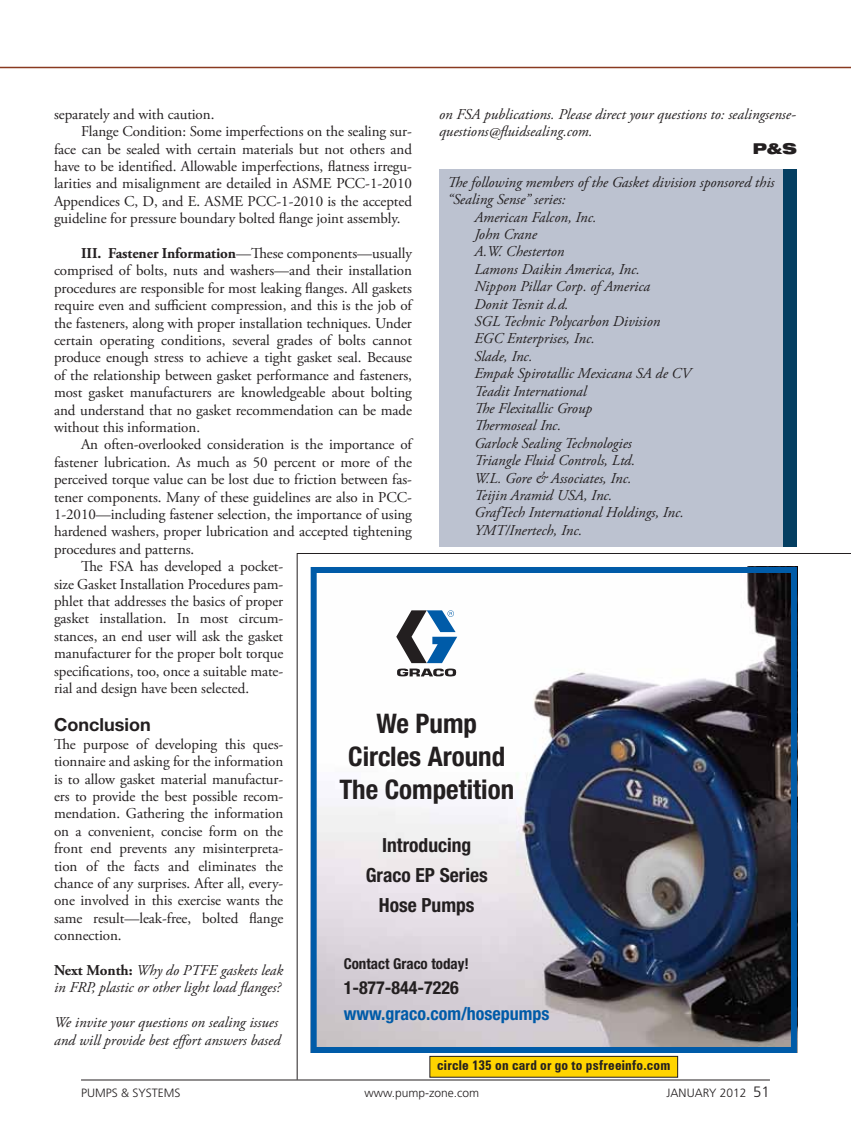
<style>
.page{position:relative;width:851px;height:1134px;background:#fff}
.page>*{position:absolute;margin:0;border:0;box-sizing:border-box;transform-origin:0 0}
.t1{font:700 condensed 27px/33px "Helvetica Neue LT Std";color:#231f20;text-align:center}
.t2{font:700 condensed 19.5px/30px "Helvetica Neue LT Std";color:#231f20;text-align:center}
.t3{font:700 condensed 18px "Helvetica Neue LT Std";color:#005ba8}
.t4{font:700 condensed 18px "Helvetica Neue LT Std";color:#231f20}
.t5{font:700 18px "Helvetica Neue LT Std";color:#231f20}
.t6{font:15px/17.4px "Adobe Garamond Pro";letter-spacing:-.005em;color:#231f20;text-align:justify}
.t7{font:italic 15px/17.4px "Adobe Garamond Pro";color:#231f20}
.t8{font:700 condensed 15px "Helvetica Neue LT Std";color:#231f20}
.t9{font:900 expanded 15px "Helvetica Neue LT Std";color:#231f20}
.t10{font:700 condensed 13.5px "Zurich BT";letter-spacing:.015em;color:#231f20}
.t11{font:300 12px "Frutiger LT Std";color:#231f20}
.s1{font-weight:700}
.s2{font-weight:700;font-style:normal}
.s3{font-size:15px}
</style>
<div class="page">
<hr style="left:0;top:68px;width:1px;height:182px;background:#043e61">
<hr style="left:81px;top:1080px;width:689px;height:1px;background:#231f20">
<hr style="left:0;top:67px;width:850px;height:1px;background:#893a20">
<div style="left:439px;top:169px;width:357px;height:378px;background:#bcc2d0"></div>
<div style="left:783px;top:169px;width:13px;height:378px;background:#043e61"></div>
<svg style="left:296px;top:553px;width:554px;height:527px"></svg>
<div style="left:430px;top:1056px;width:247px;height:21px;background:#ffd400"></div>
<div style="left:429px;top:1056px;width:249px;height:22px;border:1px solid #231f20"></div>
<img style="left:317px;top:567px;width:480px;height:486px">
<div style="left:310px;top:567px;width:486px;height:486px;border:6px solid #005ba8"></div>
<svg style="left:396px;top:610px;width:61px;height:66px"></svg>
<p class="t7" style="left:439px;top:106px;width:358px">on FSA publications. Please direct your questions to: sealingsense&shy;questions@fluidsealing.com.</p>
<p class="t9" style="left:752px;top:139px;width:46px">P&amp;S</p>
<p class="t7" style="left:447px;top:174px;width:328px">The following members of the Gasket division sponsored this</p>
<p class="t7" style="left:447px;top:191px;width:120px">“Sealing Sense” series:</p>
<p class="t7" style="left:474px;top:209px;width:124px">American Falcon, Inc.</p>
<p class="t7" style="left:474px;top:226px;width:64px">John Crane</p>
<p class="t7" style="left:474px;top:243px;width:92px">A.W. Chesterton</p>
<p class="t7" style="left:474px;top:261px;width:167px">Lamons Daikin America, Inc.</p>
<p class="t7" style="left:474px;top:278px;width:177px">Nippon Pillar Corp. of America</p>
<p class="t7" style="left:474px;top:296px;width:96px">Donit Tesnit d.d.</p>
<p class="t7" style="left:474px;top:313px;width:187px">SGL Technic Polycarbon Division</p>
<p class="t7" style="left:474px;top:330px;width:122px">EGC Enterprises, Inc.</p>
<p class="t7" style="left:474px;top:348px;width:60px">Slade, Inc.</p>
<p class="t7" style="left:474px;top:365px;width:218px">Empak Spirotallic Mexicana SA de CV</p>
<p class="t7" style="left:474px;top:383px;width:114px">Teadit International</p>
<p class="t7" style="left:474px;top:400px;width:119px">The Flexitallic Group</p>
<p class="t7" style="left:474px;top:417px;width:88px">Thermoseal Inc.</p>
<p class="t7" style="left:474px;top:435px;width:159px">Garlock Sealing Technologies</p>
<p class="t7" style="left:474px;top:452px;width:162px">Triangle Fluid Controls, Ltd.</p>
<p class="t7" style="left:474px;top:470px;width:159px">W.L. Gore &amp; Associates, Inc.</p>
<p class="t7" style="left:474px;top:487px;width:139px">Teijin Aramid USA, Inc.</p>
<p class="t7" style="left:474px;top:504px;width:211px">GrafTech International Holdings, Inc.</p>
<p class="t7" style="left:474px;top:522px;width:109px">YMT/Inertech, Inc.</p>
<p class="t6" style="left:54px;top:106px;width:162px">separately and with caution.</p>
<p class="t6" style="left:81px;top:123px;width:332px">Flange Condition: Some imperfections on the sealing sur-</p>
<p class="t6" style="left:54px;top:141px;width:359px">face can be sealed with certain materials but not others and</p>
<p class="t6" style="left:54px;top:158px;width:359px">have to be identified. Allowable imperfections, flatness irregu-</p>
<p class="t6" style="left:54px;top:176px;width:359px">larities and misalignment are detailed in ASME PCC-1-2010</p>
<p class="t6" style="left:54px;top:193px;width:359px">Appendices C, D, and E. ASME PCC-1-2010 is the accepted</p>
<p class="t6" style="left:54px;top:210px;width:348px">guideline for pressure boundary bolted flange joint assembly.</p>
<p class="t6" style="left:54px;top:245px;width:359px;text-indent:27px"><span class="s1">III. Fastener Information</span>—These components—usually comprised of bolts, nuts and washers—and their installation procedures are responsible for most leaking flanges. All gaskets require even and sufficient compression, and this is the job of the fasteners, along with proper installation techniques. Under certain operating conditions, several grades of bolts cannot produce enough stress to achieve a tight gasket seal. Because of the relationship between gasket performance and fasteners, most gasket manufacturers are knowledgeable about bolting and understand that no gasket recommendation can be made without this information.</p>
<p class="t6" style="left:81px;top:437px;width:332px">An often-overlooked consideration is the importance of</p>
<p class="t6" style="left:54px;top:454px;width:359px">fastener lubrication. As much as 50 percent or more of the</p>
<p class="t6" style="left:54px;top:471px;width:359px">perceived torque value can be lost due to friction between fas-</p>
<p class="t6" style="left:54px;top:489px;width:359px">tener components. Many of these guidelines are also in PCC-</p>
<p class="t6" style="left:54px;top:506px;width:359px">1-2010—including fastener selection, the importance of using</p>
<p class="t6" style="left:54px;top:524px;width:359px">hardened washers, proper lubrication and accepted tightening</p>
<p class="t6" style="left:54px;top:541px;width:142px">procedures and patterns.</p>
<p class="t6" style="left:81px;top:558px;width:204px">The FSA has developed a pocket-</p>
<p class="t6" style="left:54px;top:576px;width:231px">size Gasket Installation Procedures pam-</p>
<p class="t6" style="left:54px;top:593px;width:231px">phlet that addresses the basics of proper</p>
<p class="t6" style="left:54px;top:611px;width:231px">gasket installation. In most circum-</p>
<p class="t6" style="left:54px;top:628px;width:231px">stances, an end user will ask the gasket</p>
<p class="t6" style="left:54px;top:645px;width:231px">manufacturer for the proper bolt torque</p>
<p class="t6" style="left:54px;top:663px;width:231px">specifications, too, once a suitable mate-</p>
<p class="t6" style="left:54px;top:680px;width:196px">rial and design have been selected.</p>
<p class="t5" style="left:54px;top:714px;width:98px">Conclusion</p>
<p class="t6" style="left:54px;top:736px;width:231px">The purpose of developing this ques&shy;tionnaire and asking for the information is to allow gasket material manufactur&shy;ers to provide the best possible recom&shy;mendation. Gathering the information on a convenient, concise form on the front end prevents any misinterpreta&shy;tion of the facts and eliminates the chance of any surprises. After all, every&shy;one involved in this exercise wants the same result—leak-free, bolted flange connection.</p>
<p class="t7" style="left:54px;top:962px;width:231px"><span class="s2">Next Month:</span> Why do PTFE gaskets leak in FRP, plastic or other light load flanges?</p>
<p class="t7" style="left:54px;top:1014px;width:228px">We invite your questions on sealing issues and will provide best effort answers based</p>
<h1 class="t1" style="left:339px;top:707px;width:176px">We Pump<br>Circles Around<br>The Competition</h1>
<h2 class="t2" style="left:366px;top:830px;width:123px">Introducing<br>Graco EP Series<br>Hose Pumps</h2>
<p class="t8" style="left:343px;top:955px;width:127px">Contact Graco today!</p>
<p class="t4" style="left:343px;top:977px;width:117px">1-877-844-7226</p>
<p class="t3" style="left:343px;top:1003px;width:207px">www.graco.com/hosepumps</p>
<p class="t10" style="left:437px;top:1057px;width:234px">circle 135 on card or go to psfreeinfo.com</p>
<p class="t11" style="left:81px;top:1086px;width:101px">Pumps &amp; Systems</p>
<p class="t11" style="left:364px;top:1086px;width:116px">www.pump-zone.com</p>
<p class="t11" style="left:666px;top:1086px;width:105px">January 2012 <span class="s3">51</span></p>
</div>
